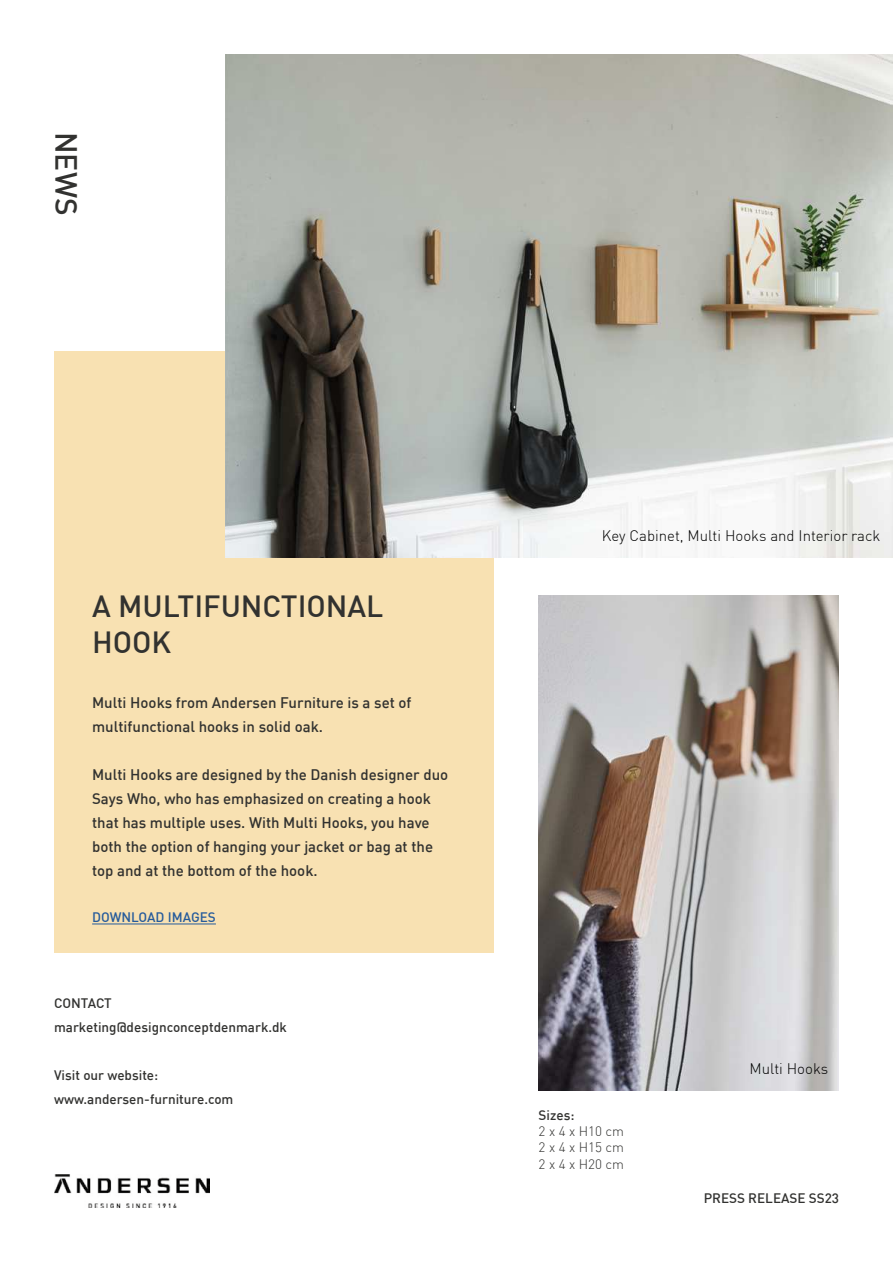
<style>
.page{position:relative;width:893px;height:1263px;background:#fff}
.page>*{position:absolute;margin:0;border:0;box-sizing:border-box;transform-origin:0 0}
.t1{font:500 30px/36px "DIN";color:#323230}
.t2{font:500 15px/24px "DIN";color:#323230}
.t3{font:300 15px "DIN";color:#000}
.t4{font:500 13.5px/24px "DIN";color:#323230}
.t5{font:300 13.5px/16.2px "DIN";color:#323230;text-align:justify}
.t6{font:500 13.5px "DIN";color:#265b9b}
</style>
<div class="page">
<div style="left:54px;top:351px;width:439px;height:601px;background:#f8e1b2"></div>
<img style="left:225px;top:54px;width:668px;height:504px">
<img style="left:539px;top:595px;width:300px;height:495px">
<img style="left:54px;top:1174px;width:155px;height:33px">
<hr style="left:92px;top:923px;width:124px;height:1px;background:#265b9b">
<h1 class="t1" style="left:81px;top:132px;width:85px;rotate:90deg">NEWS</h1>
<h1 class="t1" style="left:92px;top:591px;width:293px">A MULTIFUNCTIONAL<br>HOOK</h1>
<p class="t2" style="left:92px;top:692px;width:321px">Multi Hooks from Andersen Furniture is a set of multifunctional hooks in solid oak.</p>
<p class="t2" style="left:92px;top:764px;width:358px">Multi Hooks are designed by the Danish designer duo Says Who, who has emphasized on creating a hook that has multiple uses. With Multi Hooks, you have both the option of hanging your jacket or bag at the top and at the bottom of the hook.</p>
<p class="t6" style="left:92px;top:912px;width:125px">DOWNLOAD IMAGES</p>
<p class="t4" style="left:54px;top:992px;width:234px">CONTACT marketing@designconceptdenmark.dk</p>
<p class="t4" style="left:54px;top:1064px;width:181px">Visit our website: www.andersen-furniture.com</p>
<p class="t3" style="left:602px;top:530px;width:280px">Key Cabinet, Multi Hooks and Interior rack</p>
<p class="t4" style="left:539px;top:1104px;width:37px">Sizes:</p>
<p class="t5" style="left:539px;top:1125px;width:87px">2 x 4 x H10 cm 2 x 4 x H15 cm 2 x 4 x H20 cm</p>
<p class="t3" style="left:749px;top:1063px;width:80px">Multi Hooks</p>
<p class="t4" style="left:704px;top:1187px;width:137px">PRESS RELEASE SS23</p>
</div>
